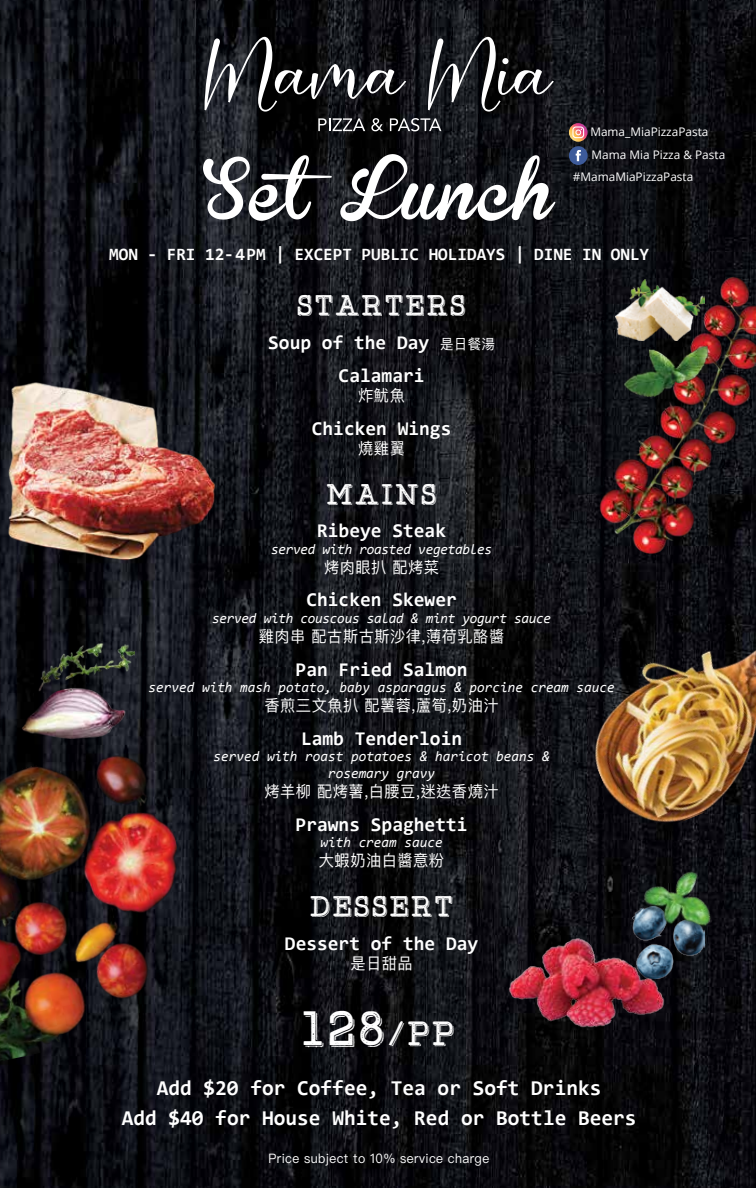
<style>
.page{position:relative;width:756px;height:1188px;background:#fff}
.page>*{position:absolute;margin:0;border:0;box-sizing:border-box;transform-origin:0 0}
.t1{font:59.25px "Brannboll Fet";color:#fff;scale:1.06 1}
.t2{font:49.05px "Swindale Rough Sh";color:#fff;scale:.95 1}
.t3{font:28.65px "Swindale Rough Sh";letter-spacing:.03em;color:#fff;scale:.95 1}
.t4{font:700 21.3px/30.5px "Consolas";color:#fff;text-align:center}
.t5{font:700 19.5px/33.5px "Consolas";color:#fff;text-align:center}
.t6{font:700 17.4px "Consolas";color:#fff}
.t7{font:16.05px "Ping Fang HK";letter-spacing:.03em;color:#fff;scale:.95 1}
.t8{font:italic 14.4px/16.6px "Consolas";color:#fff;text-align:center}
.t9{font:italic 14.4px "Consolas";letter-spacing:-.02em;color:#fff}
.t10{font:13.05px "Ping Fang HK";letter-spacing:.03em;color:#fff;scale:.95 1}
.t11{font:11.85px "Open Sans";color:#fff}
.s1{font-family:"Ping Fang HK";font-weight:400;font-size:14.1px}
.s2{font-size:33.9px}
</style>
<div class="page">
<img style="left:0;top:0;width:756px;height:1188px">
<svg style="left:205px;top:37px;width:201px;height:75px;background:#343538"></svg>
<svg style="left:428px;top:37px;width:126px;height:75px;background:#393a3c"></svg>
<svg style="left:318px;top:118px;width:47px;height:13px"></svg>
<svg style="left:371px;top:118px;width:12px;height:13px"></svg>
<svg style="left:390px;top:118px;width:51px;height:13px"></svg>
<img style="left:8px;top:369px;width:215px;height:215px">
<img style="left:599px;top:277px;width:157px;height:276px">
<img style="left:620px;top:340px;width:91px;height:57px">
<img style="left:616px;top:280px;width:89px;height:61px">
<img style="left:0;top:740px;width:213px;height:321px">
<img style="left:567px;top:620px;width:189px;height:224px">
<img style="left:22px;top:643px;width:112px;height:95px">
<img style="left:502px;top:933px;width:169px;height:99px">
<img style="left:633px;top:947px;width:71px;height:31px">
<img style="left:632px;top:852px;width:95px;height:95px">
<div style="left:569px;top:146px;width:19px;height:19px;background:#3d5b9a;border-radius:50%"></div>
<svg style="left:576px;top:150px;width:5px;height:11px"></svg>
<svg style="left:569px;top:123px;width:19px;height:19px"></svg>
<h1 class="t1" style="left:203px;top:161px;width:332px">SetLunch</h1>
<p class="t11" style="left:590px;top:124px;width:120px">Mama_MiaPizzaPasta</p>
<p class="t11" style="left:573px;top:169px;width:122px">#MamaMiaPizzaPasta</p>
<p class="t11" style="left:592px;top:147px;width:135px">Mama Mia Pizza &amp; Pasta</p>
<p class="t6" style="left:109px;top:243px;width:541px">MON - FRI 12-4PM | EXCEPT PUBLIC HOLIDAYS | DINE IN ONLY</p>
<h3 class="t3" style="left:297px;top:293px;width:181px">STARTERS</h3>
<p class="t5" style="left:268px;top:325px;width:228px">Soup of the Day <span class="s1">是日餐湯<br></span>Calamari</p>
<p class="t7" style="left:358px;top:386px;width:51px">炸魷魚</p>
<p class="t5" style="left:312px;top:412px;width:141px">Chicken Wings</p>
<p class="t7" style="left:358px;top:438px;width:51px">燒雞翼</p>
<h3 class="t3" style="left:326px;top:481px;width:119px">MAINS</h3>
<p class="t5" style="left:317px;top:514px;width:130px">Ribeye Steak</p>
<p class="t9" style="left:271px;top:539px;width:223px">served with roasted vegetables</p>
<p class="t7" style="left:324px;top:557px;width:123px">烤肉眼扒 配烤菜</p>
<p class="t5" style="left:306px;top:583px;width:152px">Chicken Skewer</p>
<p class="t9" style="left:212px;top:608px;width:341px">served with couscous salad &amp; mint yogurt sauce</p>
<p class="t7" style="left:259px;top:626px;width:260px">雞肉串 配古斯古斯沙律,薄荷乳酪醬</p>
<p class="t5" style="left:296px;top:652px;width:173px">Pan Fried Salmon</p>
<p class="t8" style="left:149px;top:679px;width:468px">served with mash potato, baby asparagus &amp; porcine cream sauce</p>
<p class="t7" style="left:265px;top:696px;width:248px">香煎三文魚扒 配薯蓉,蘆筍,奶油汁</p>
<p class="t5" style="left:301px;top:721px;width:163px">Lamb Tenderloin</p>
<p class="t8" style="left:213px;top:748px;width:338px">served with roast potatoes &amp; haricot beans &amp; rosemary gravy</p>
<p class="t7" style="left:265px;top:782px;width:248px">烤羊柳 配烤薯,白腰豆,迷迭香燒汁</p>
<p class="t5" style="left:296px;top:807px;width:173px">Prawns Spaghetti</p>
<p class="t8" style="left:320px;top:834px;width:124px">with cream sauce</p>
<p class="t7" style="left:319px;top:851px;width:133px">大蝦奶油白醬意粉</p>
<h3 class="t3" style="left:310px;top:894px;width:153px">DESSERT</h3>
<p class="t5" style="left:285px;top:926px;width:195px">Dessert of the Day</p>
<p class="t7" style="left:350px;top:953px;width:67px">是日甜品</p>
<h2 class="t2" style="left:302px;top:1007px;width:164px">128<span class="s2">/PP</span></h2>
<p class="t4" style="left:122px;top:1073px;width:516px">Add $20 for Coffee, Tea or Soft Drinks<br>Add $40 for House White, Red or Bottle Beers</p>
<p class="t10" style="left:268px;top:1150px;width:234px">Price subject to 10% service charge</p>
</div>
